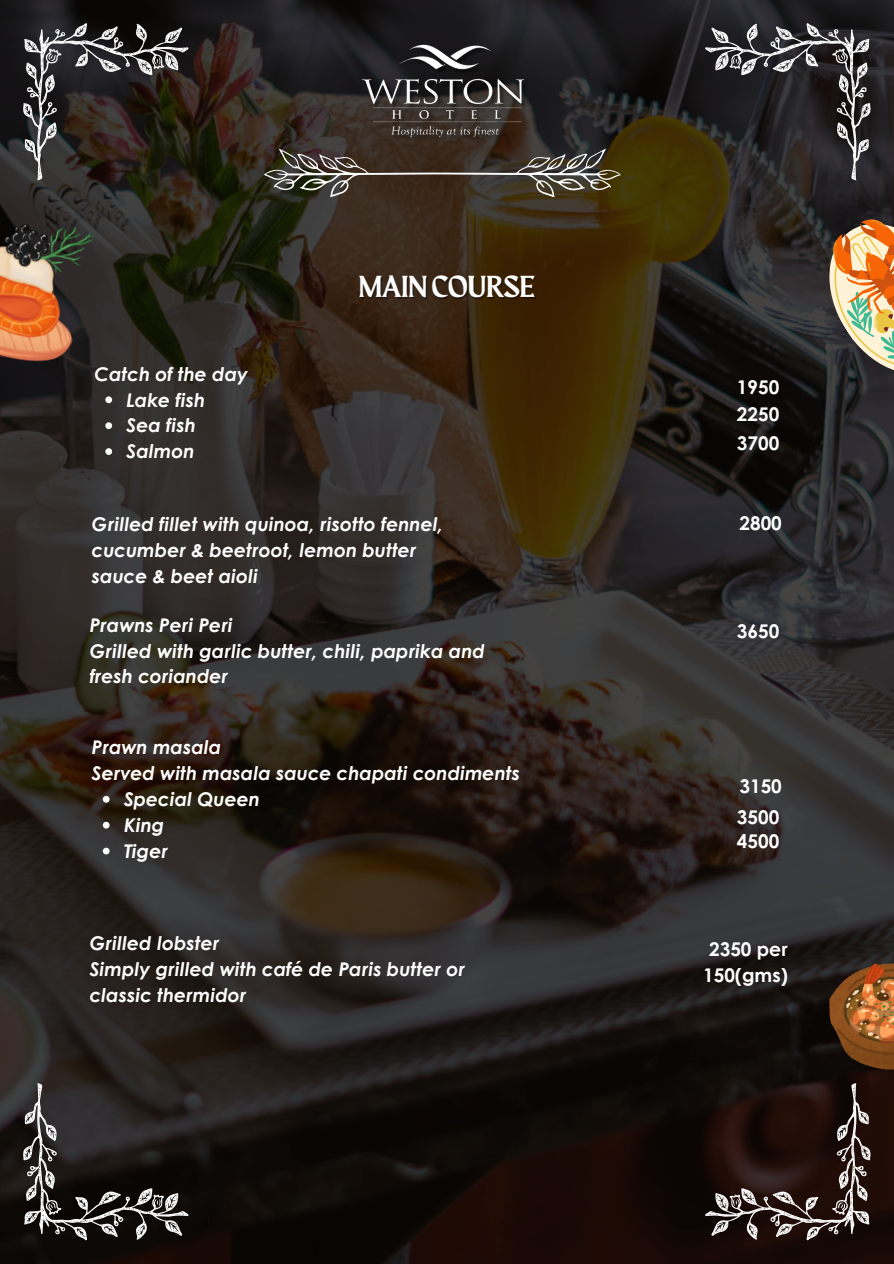
<style>
.page{position:relative;width:894px;height:1264px;background:#fff}
.page>*{position:absolute;margin:0;border:0;box-sizing:border-box;transform-origin:0 0}
.t1{font:30.3px "Maragsa Display";color:#fff}
.t2{font:italic 700 18.9px/26px "Century Gothic";color:#fff}
.t3{font:700 18.9px/26px "Century Gothic";color:#fff;text-align:center}
</style>
<div class="page">
<img style="left:0;top:0;width:893px;height:1263px">
<svg style="left:263px;top:148px;width:357px;height:49px;background:#534a3f"></svg>
<svg style="left:705px;top:23px;width:165px;height:157px;background:#3c3a3b"></svg>
<svg style="left:23px;top:23px;width:165px;height:157px;background:#3c3835"></svg>
<svg style="left:23px;top:1083px;width:165px;height:157px;background:#363231"></svg>
<svg style="left:705px;top:1083px;width:165px;height:157px;background:#372825"></svg>
<img style="left:351px;top:23px;width:191px;height:136px">
<img style="left:0;top:192px;width:106px;height:184px">
<svg style="left:802px;top:200px;width:91px;height:197px;background:#75624c"></svg>
<img style="left:828px;top:963px;width:65px;height:106px">
<svg style="left:105px;top:396px;width:7px;height:7px"></svg>
<svg style="left:105px;top:422px;width:7px;height:7px"></svg>
<svg style="left:105px;top:448px;width:7px;height:7px"></svg>
<svg style="left:103px;top:796px;width:6px;height:6px"></svg>
<svg style="left:103px;top:821px;width:6px;height:7px"></svg>
<svg style="left:103px;top:847px;width:6px;height:7px"></svg>
<p class="t2" style="left:94px;top:360px;width:155px">Catch of the day</p>
<h1 class="t2" style="left:126px;top:386px;width:80px">Lake fish</h1>
<h2 class="t2" style="left:126px;top:412px;width:71px">Sea fish</h2>
<p class="t2" style="left:126px;top:437px;width:69px">Salmon</p>
<p class="t1" style="left:358px;top:274px;width:177px">MAINCOURSE</p>
<p class="t3" style="left:736px;top:373px;width:44px">1950</p>
<p class="t3" style="left:736px;top:401px;width:44px">2250</p>
<h2 class="t3" style="left:736px;top:429px;width:44px">3700</h2>
<h2 class="t2" style="left:91px;top:510px;width:353px">Grilled fillet with quinoa, risotto fennel, cucumber &amp; beetroot, lemon butter sauce &amp; beet aioli</h2>
<h2 class="t3" style="left:739px;top:509px;width:44px">2800</h2>
<p class="t2" style="left:89px;top:611px;width:397px">Prawns Peri Peri<br>Grilled with garlic butter, chili, paprika and fresh coriander</p>
<h2 class="t3" style="left:736px;top:617px;width:44px">3650</h2>
<h2 class="t2" style="left:91px;top:733px;width:429px">Prawn masala<br>Served with masala sauce chapati condiments</h2>
<h2 class="t2" style="left:124px;top:785px;width:137px">Special Queen</h2>
<h2 class="t2" style="left:124px;top:811px;width:42px">King</h2>
<h2 class="t2" style="left:124px;top:837px;width:45px">Tiger</h2>
<p class="t3" style="left:739px;top:772px;width:44px">3150</p>
<p class="t3" style="left:736px;top:802px;width:44px">3500</p>
<p class="t3" style="left:736px;top:827px;width:44px">4500</p>
<h2 class="t2" style="left:89px;top:929px;width:376px">Grilled lobster<br>Simply grilled with café de Paris butter or classic thermidor</h2>
<h2 class="t3" style="left:703px;top:935px;width:86px">2350 per<br>150(gms)</h2>
</div>
